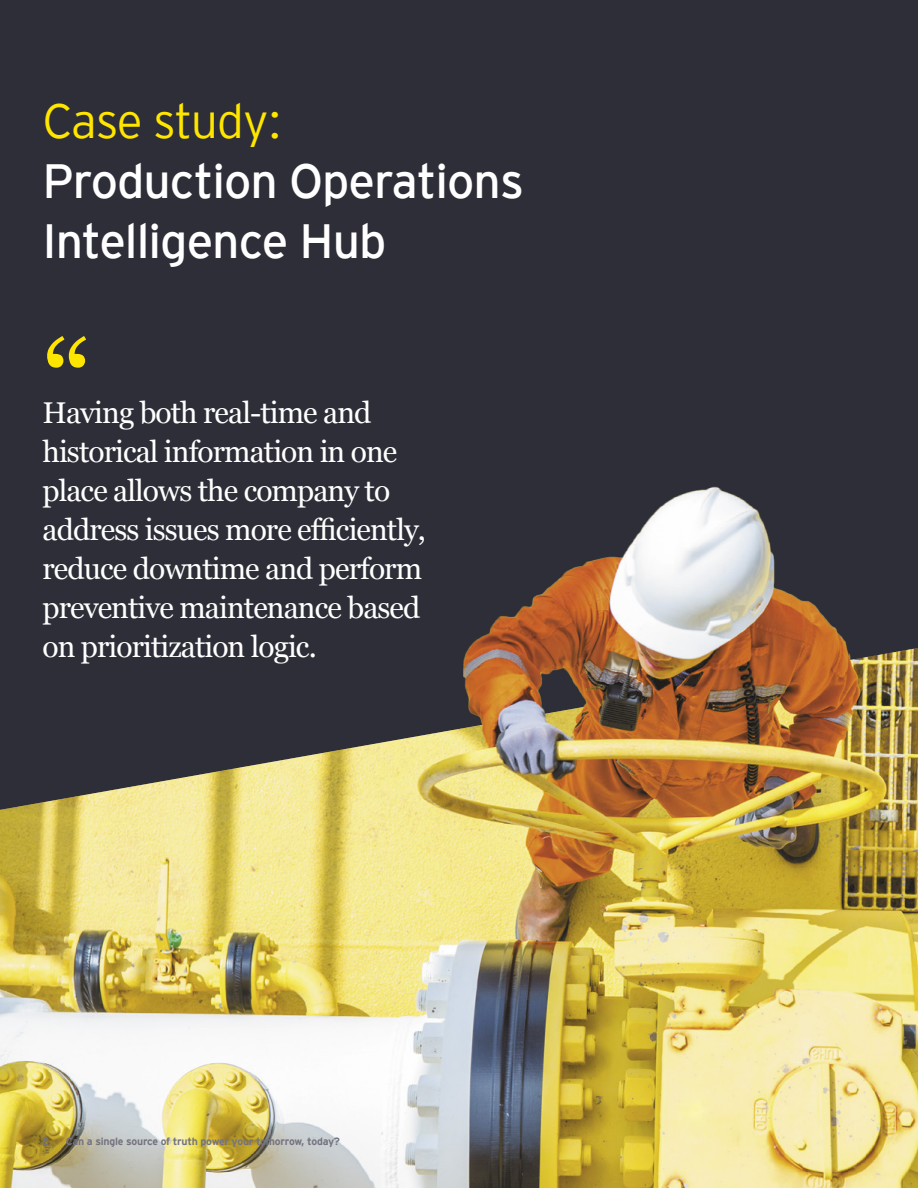
<style>
.page{position:relative;width:918px;height:1188px;background:#2e2e38}
.page>*{position:absolute;margin:0;border:0;box-sizing:border-box;transform-origin:0 0}
.t1{font:120px "Georgia";color:#ffe600}
.t2{font:48px/60px "EY Interstate";letter-spacing:-.02em;color:#fff}
.t3{font:300 48px "EY Interstate";letter-spacing:-.03em;color:#ffe600}
.t4{font:30px/39px "Georgia";letter-spacing:-.03em;color:#fff}
.t5{font:700 10.5px "EY Interstate";letter-spacing:-.02em;color:#747480}
.t6{font:10.5px "EY Interstate";color:#747480}
</style>
<div class="page">
<img style="left:0;top:739px;width:401px;height:449px">
<img style="left:401px;top:486px;width:517px;height:702px">
<h2 class="t3" style="left:43px;top:87px;width:241px">Case study:</h2>
<h2 class="t2" style="left:43px;top:148px;width:483px">Production Operations<br>Intelligence Hub</h2>
<h1 class="t1" style="left:43px;top:296px;width:51px">“</h1>
<p class="t4" style="left:43px;top:392px;width:385px">Having both real-time and historical information in one place allows the company to address issues more efficiently, reduce downtime and perform preventive maintenance based on prioritization logic.</p>
<p class="t6" style="left:43px;top:1133px;width:8px">8</p>
<p class="t5" style="left:66px;top:1133px;width:276px">Can a single source of truth power your tomorrow, today?</p>
</div>
